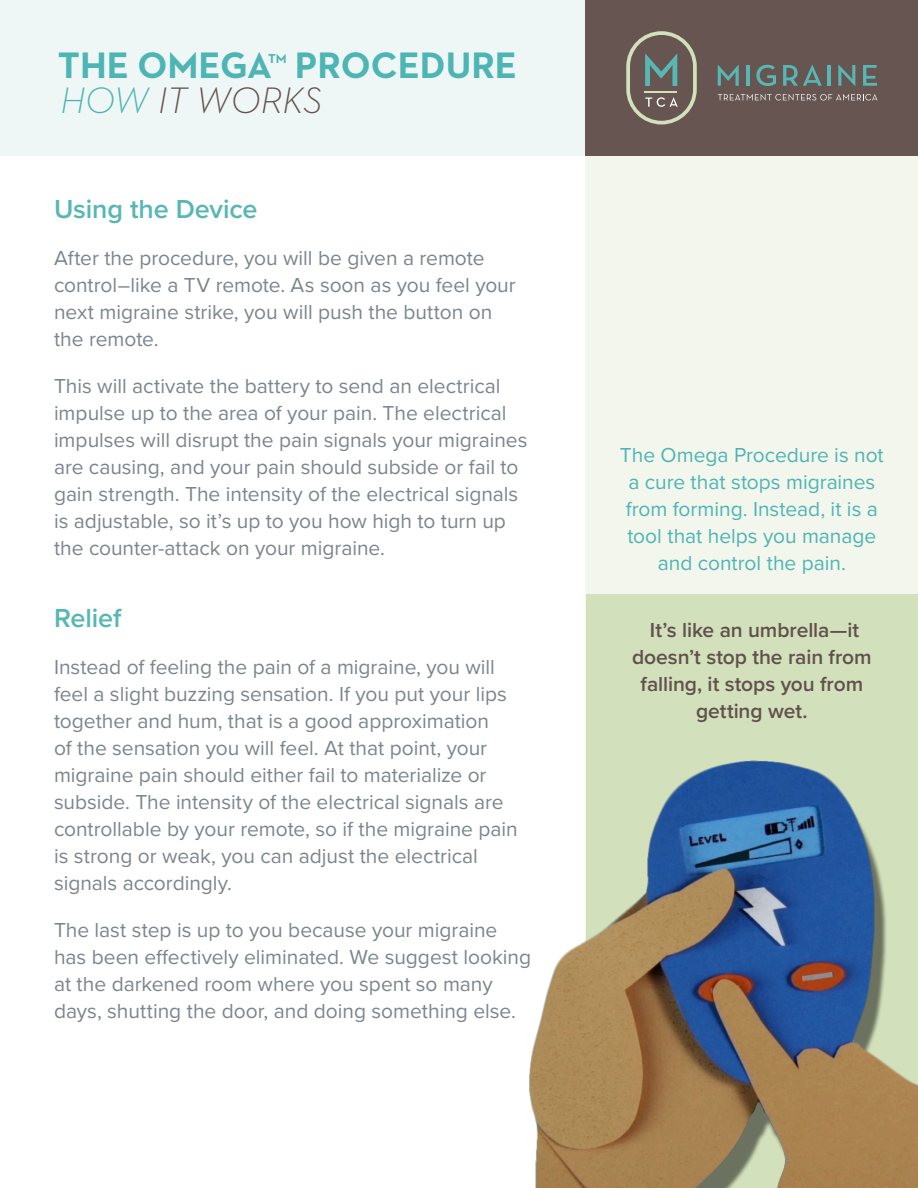
<style>
.page{position:relative;width:918px;height:1188px;background:#fff}
.page>*{position:absolute;margin:0;border:0;box-sizing:border-box;transform-origin:0 0}
.t1{font:700 37.5px "Neutraface 2 Text";color:#4db5b3}
.Content_Bigger{font:italic 300 37.5px "Neutraface 2 Text";color:#62514e}
.Content_Bigger-2{font:600 27px "Proxima Nova";letter-spacing:-.005em;color:#58b7b3}
.Content_Bigger-3{font:21px/27px "Proxima Nova";color:#7c858c}
.Content_Bigger-4{font:21px/27px "Proxima Nova";color:#4db5b3;text-align:center}
.Content_Bigger-5{font:600 21px/27px "Proxima Nova";letter-spacing:-.005em;color:#61514d;text-align:center}
.t2{font:700 13.05px "Neutraface 2 Text";color:#4db5b3}
.s1{color:#4db5b3}
</style>
<div class="page">
<div style="left:586px;top:156px;width:332px;height:1032px;background:#f3f6ec"></div>
<div style="left:587px;top:595px;width:331px;height:593px;background:#d2e0bb"></div>
<div style="left:0;top:0;width:916px;height:156px;background:#eff7f6"></div>
<div style="left:586px;top:0;width:332px;height:156px;background:#675551"></div>
<svg style="left:718px;top:65px;width:21px;height:21px"></svg>
<hr style="left:746px;top:65px;width:4px;height:21px;background:#58b7b3">
<svg style="left:756px;top:65px;width:20px;height:21px"></svg>
<svg style="left:783px;top:65px;width:39px;height:21px"></svg>
<hr style="left:827px;top:65px;width:4px;height:21px;background:#58b7b3">
<svg style="left:838px;top:65px;width:17px;height:21px"></svg>
<svg style="left:863px;top:65px;width:14px;height:21px"></svg>
<svg style="left:718px;top:94px;width:159px;height:6px"></svg>
<svg style="left:626px;top:31px;width:71px;height:93px"></svg>
<hr style="left:645px;top:91px;width:32px;height:1px;background:#d2e0bb">
<img style="left:529px;top:717px;width:389px;height:471px">
<p class="t1" style="left:58px;top:41px;width:216px">THE OMEGA</p>
<p class="t2" style="left:268px;top:50px;width:20px">TM</p>
<p class="t1" style="left:295px;top:41px;width:224px">PROCEDURE</p>
<p class="Content_Bigger" style="left:60px;top:76px;width:264px"><span class="s1">HOW</span> IT WORKS</p>
<p class="Content_Bigger-2" style="left:54px;top:193px;width:205px">Using the Device</p>
<p class="Content_Bigger-3" style="left:54px;top:245px;width:463px">After the procedure, you will be given a remote control–like a TV remote. As soon as you feel your next migraine strike, you will push the button on the remote.</p>
<p class="Content_Bigger-3" style="left:54px;top:373px;width:475px">This will activate the battery to send an electrical impulse up to the area of your pain. The electrical impulses will disrupt the pain signals your migraines are causing, and your pain should subside or fail to gain strength. The intensity of the electrical signals is adjustable, so it’s up to you how high to turn up the counter-attack on your migraine.</p>
<p class="Content_Bigger-2" style="left:54px;top:602px;width:69px">Relief</p>
<p class="Content_Bigger-3" style="left:54px;top:654px;width:465px">Instead of feeling the pain of a migraine, you will feel a slight buzzing sensation. If you put your lips together and hum, that is a good approximation<br>of the sensation you will feel. At that point, your migraine pain should either fail to materialize or subside. The intensity of the electrical signals are controllable by your remote, so if the migraine pain is strong or weak, you can adjust the electrical signals accordingly.</p>
<p class="Content_Bigger-3" style="left:54px;top:917px;width:479px">The last step is up to you because your migraine has been effectively eliminated. We suggest looking at the darkened room where you spent so many days, shutting the door, and doing something else.</p>
<p class="Content_Bigger-4" style="left:620px;top:442px;width:265px">The Omega Procedure is not a cure that stops migraines from forming. Instead, it is a tool that helps you manage and control the pain.</p>
<p class="Content_Bigger-5" style="left:632px;top:618px;width:241px">It’s like an umbrella—it doesn’t stop the rain from falling, it stops you from getting wet.</p>
</div>
